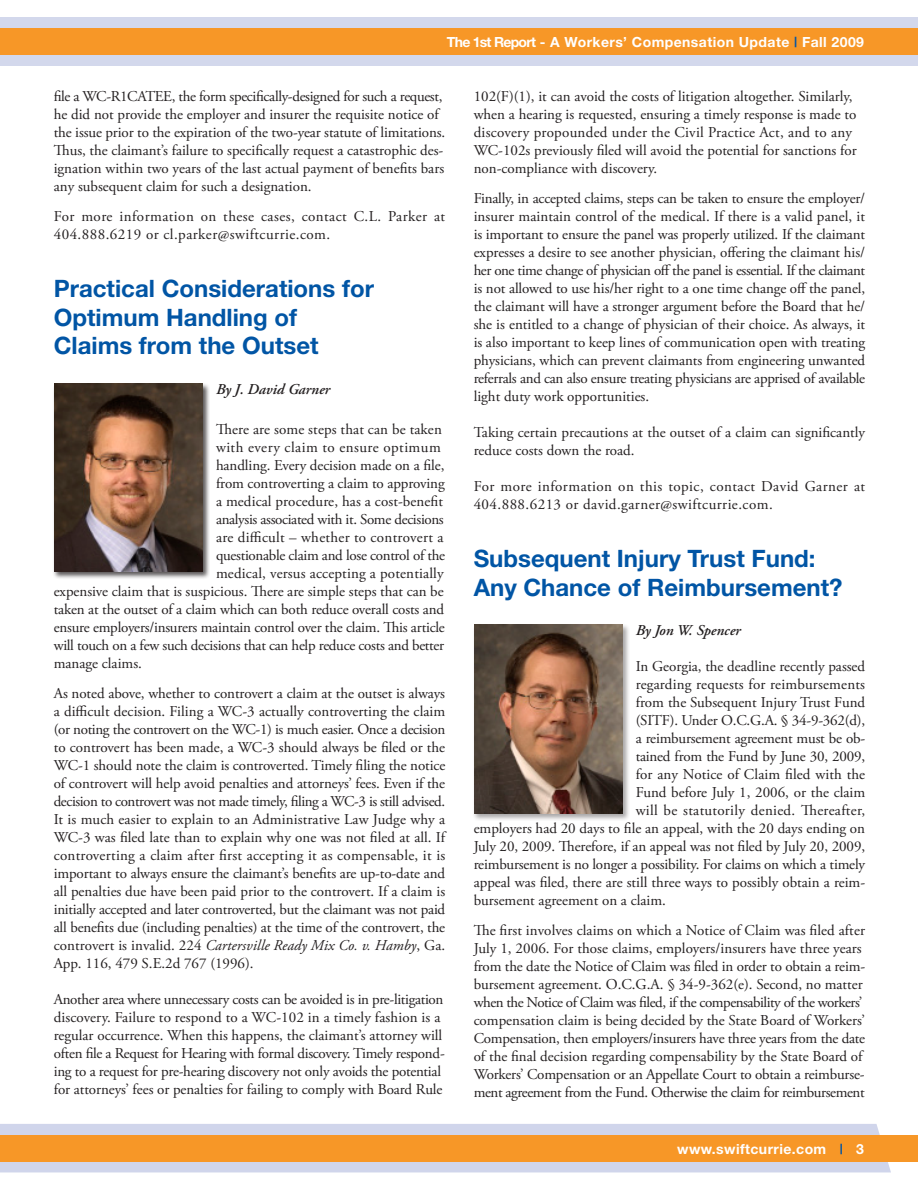
<style>
.page{position:relative;width:918px;height:1188px;background:#fff}
.page>*{position:absolute;margin:0;border:0;box-sizing:border-box;transform-origin:0 0}
.Article_Title{font:700 24px/28.8px "Helvetica Neue";color:#0155a5}
.Body_-_10_pt{font:15px/18px "Adobe Garamond Pro";color:#231f20}
.Body_-_10_pt-2{font:15px/18px "Adobe Garamond Pro";letter-spacing:-.02em;color:#231f20}
.Body_-_10_pt-3{font:15px/18px "Adobe Garamond Pro";letter-spacing:.03em;color:#231f20}
.Body_-_10_pt-4{font:15px "Adobe Garamond Pro";letter-spacing:.02em;color:#231f20}
.Body_-_10_pt-5{font:15px "Adobe Garamond Pro";letter-spacing:-.025em;color:#231f20}
.By_Line{font:italic 600 15px "Adobe Garamond Pro";color:#231f20}
.t1{font:700 13.95px "Helvetica Neue";letter-spacing:.03em;color:#fff}
.s1{color:#0155a5}
.s2{font-style:italic}
</style>
<div class="page">
<div style="left:0;top:1124px;width:891px;height:48px;background:#d0d5eb"></div>
<div style="left:0;top:17px;width:918px;height:49px;background:#d3d8ec"></div>
<div style="left:0;top:1135px;width:918px;height:26px;background:#f79727"></div>
<div style="left:0;top:28px;width:918px;height:26px;background:#f79727"></div>
<div style="left:473px;top:623px;width:157px;height:198px;background:#231f20;opacity:.4"></div>
<img style="left:474px;top:625px;width:148px;height:189px">
<div style="left:52px;top:382px;width:158px;height:198px;background:#231f20;opacity:.75"></div>
<img style="left:54px;top:384px;width:148px;height:188px">
<p class="t1" style="left:447px;top:33px;width:419px">The 1st Report - A Workers’ Compensation Update <span class="s1">|</span> Fall 2009</p>
<p class="Body_-_10_pt" style="left:54px;top:88px;width:393px">file a WC-R1CATEE, the form specifically-designed for such a request, he did not provide the employer and insurer the requisite notice of the issue prior to the expiration of the two-year statute of limitations.<br>Thus, the claimant’s failure to specifically request a catastrophic des&shy;ignation within two years of the last actual payment of benefits bars any subsequent claim for such a designation.</p>
<p class="Body_-_10_pt-3" style="left:54px;top:208px;width:393px">For more information on these cases, contact C.L. Parker at<br>404.888.6219 or cl.parker@swiftcurrie.com.</p>
<p class="Article_Title" style="left:54px;top:273px;width:322px">Practical Considerations for<br>Optimum Handling of<br>Claims from the Outset</p>
<p class="By_Line" style="left:216px;top:381px;width:116px">By J. David Garner</p>
<p class="Body_-_10_pt" style="left:216px;top:420px;width:227px">There are some steps that can be taken</p>
<p class="Body_-_10_pt-3" style="left:216px;top:438px;width:226px">with every claim to ensure optimum</p>
<p class="Body_-_10_pt" style="left:216px;top:456px;width:230px">handling. Every decision made on a file,</p>
<p class="Body_-_10_pt" style="left:216px;top:474px;width:230px">from controverting a claim to approving</p>
<p class="Body_-_10_pt" style="left:216px;top:492px;width:229px">a medical procedure, has a cost-benefit</p>
<p class="Body_-_10_pt-5" style="left:216px;top:510px;width:229px">analysis associated with it. Some decisions</p>
<p class="Body_-_10_pt-4" style="left:216px;top:528px;width:229px">are difficult – whether to controvert a</p>
<p class="Body_-_10_pt-2" style="left:216px;top:546px;width:231px">questionable claim and lose control of the</p>
<p class="Body_-_10_pt" style="left:216px;top:564px;width:229px">medical, versus accepting a potentially</p>
<p class="Body_-_10_pt" style="left:54px;top:582px;width:391px">expensive claim that is suspicious. There are simple steps that can be</p>
<p class="Body_-_10_pt" style="left:54px;top:600px;width:392px">taken at the outset of a claim which can both reduce overall costs and</p>
<p class="Body_-_10_pt" style="left:54px;top:618px;width:393px">ensure employers/insurers maintain control over the claim. This article</p>
<p class="Body_-_10_pt-2" style="left:54px;top:636px;width:392px">will touch on a few such decisions that can help reduce costs and better</p>
<p class="Body_-_10_pt" style="left:54px;top:654px;width:90px">manage claims.</p>
<p class="Body_-_10_pt" style="left:54px;top:684px;width:393px;text-align:justify">As noted above, whether to controvert a claim at the outset is always a difficult decision. Filing a WC-3 actually controverting the claim (or noting the controvert on the WC-1) is much easier. Once a decision to controvert has been made, a WC-3 should always be filed or the WC-1 should note the claim is controverted. Timely filing the notice of controvert will help avoid penalties and attorneys’ fees. Even if the decision to controvert was not made timely, filing a WC-3 is still advised.<br>It is much easier to explain to an Administrative Law Judge why a WC-3 was filed late than to explain why one was not filed at all. If controverting a claim after first accepting it as compensable, it is important to always ensure the claimant’s benefits are up-to-date and all penalties due have been paid prior to the controvert. If a claim is initially accepted and later controverted, but the claimant was not paid all benefits due (including penalties) at the time of the controvert, the controvert is invalid. 224 <span class="s2">Cartersville Ready Mix Co. v. Hamby</span>, Ga.<br>App. 116, 479 S.E.2d 767 (1996).</p>
<p class="Body_-_10_pt-2" style="left:54px;top:990px;width:393px">Another area where unnecessary costs can be avoided is in pre-litigation discovery. Failure to respond to a WC-102 in a timely fashion is a regular occurrence. When this happens, the claimant’s attorney will often file a Request for Hearing with formal discovery. Timely respond&shy;ing to a request for pre-hearing discovery not only avoids the potential for attorneys’ fees or penalties for failing to comply with Board Rule</p>
<p class="Body_-_10_pt" style="left:474px;top:88px;width:385px">102(F)(1), it can avoid the costs of litigation altogether. Similarly, when a hearing is requested, ensuring a timely response is made to discovery propounded under the Civil Practice Act, and to any WC-102s previously filed will avoid the potential for sanctions for non-compliance with discovery.</p>
<p class="Body_-_10_pt" style="left:474px;top:190px;width:393px;text-align:justify">Finally, in accepted claims, steps can be taken to ensure the employer/ insurer maintain control of the medical. If there is a valid panel, it is important to ensure the panel was properly utilized. If the claimant expresses a desire to see another physician, offering the claimant his/ her one time change of physician off the panel is essential. If the claimant is not allowed to use his/her right to a one time change off the panel, the claimant will have a stronger argument before the Board that he/ she is entitled to a change of physician of their choice. As always, it is also important to keep lines of communication open with treating physicians, which can prevent claimants from engineering unwanted referrals and can also ensure treating physicians are apprised of available light duty work opportunities.</p>
<p class="Body_-_10_pt" style="left:474px;top:424px;width:393px">Taking certain precautions at the outset of a claim can significantly reduce costs down the road.</p>
<p class="Body_-_10_pt-3" style="left:474px;top:478px;width:393px">For more information on this topic, contact David Garner at<br>404.888.6213 or david.garner@swiftcurrie.com.</p>
<p class="Article_Title" style="left:474px;top:543px;width:343px">Subsequent Injury Trust Fund:</p>
<p class="Article_Title" style="left:474px;top:572px;width:370px">Any Chance of Reimbursement?</p>
<p class="By_Line" style="left:636px;top:622px;width:107px">By Jon W. Spencer</p>
<p class="Body_-_10_pt" style="left:636px;top:658px;width:231px">In Georgia, the deadline recently passed</p>
<p class="Body_-_10_pt" style="left:636px;top:676px;width:231px">regarding requests for reimbursements</p>
<p class="Body_-_10_pt" style="left:636px;top:694px;width:231px">from the Subsequent Injury Trust Fund</p>
<p class="Body_-_10_pt" style="left:636px;top:712px;width:231px">(SITF). Under O.C.G.A. § 34-9-362(d),</p>
<p class="Body_-_10_pt" style="left:636px;top:730px;width:231px">a reimbursement agreement must be ob-</p>
<p class="Body_-_10_pt" style="left:636px;top:748px;width:231px">tained from the Fund by June 30, 2009,</p>
<p class="Body_-_10_pt" style="left:636px;top:766px;width:231px">for any Notice of Claim filed with the</p>
<p class="Body_-_10_pt" style="left:636px;top:784px;width:231px">Fund before July 1, 2006, or the claim</p>
<p class="Body_-_10_pt-4" style="left:636px;top:801px;width:231px">will be statutorily denied. Thereafter,</p>
<p class="Body_-_10_pt" style="left:474px;top:820px;width:393px">employers had 20 days to file an appeal, with the 20 days ending on</p>
<p class="Body_-_10_pt" style="left:474px;top:838px;width:393px">July 20, 2009. Therefore, if an appeal was not filed by July 20, 2009,</p>
<p class="Body_-_10_pt" style="left:474px;top:856px;width:393px">reimbursement is no longer a possibility. For claims on which a timely</p>
<p class="Body_-_10_pt" style="left:474px;top:874px;width:393px">appeal was filed, there are still three ways to possibly obtain a reim-</p>
<p class="Body_-_10_pt" style="left:474px;top:892px;width:194px">bursement agreement on a claim.</p>
<p class="Body_-_10_pt" style="left:474px;top:922px;width:393px">The first involves claims on which a Notice of Claim was filed after July 1, 2006. For those claims, employers/insurers have three years from the date the Notice of Claim was filed in order to obtain a reim&shy;bursement agreement. O.C.G.A. § 34-9-362(e). Second, no matter when the Notice of Claim was filed, if the compensability of the workers’ compensation claim is being decided by the State Board of Workers’ Compensation, then employers/insurers have three years from the date of the final decision regarding compensability by the State Board of Workers’ Compensation or an Appellate Court to obtain a reimburse&shy;ment agreement from the Fund. Otherwise the claim for reimbursement</p>
<p class="t1" style="left:677px;top:1140px;width:188px">www.swiftcurrie.com <span class="s1">|</span> 3</p>
</div>
